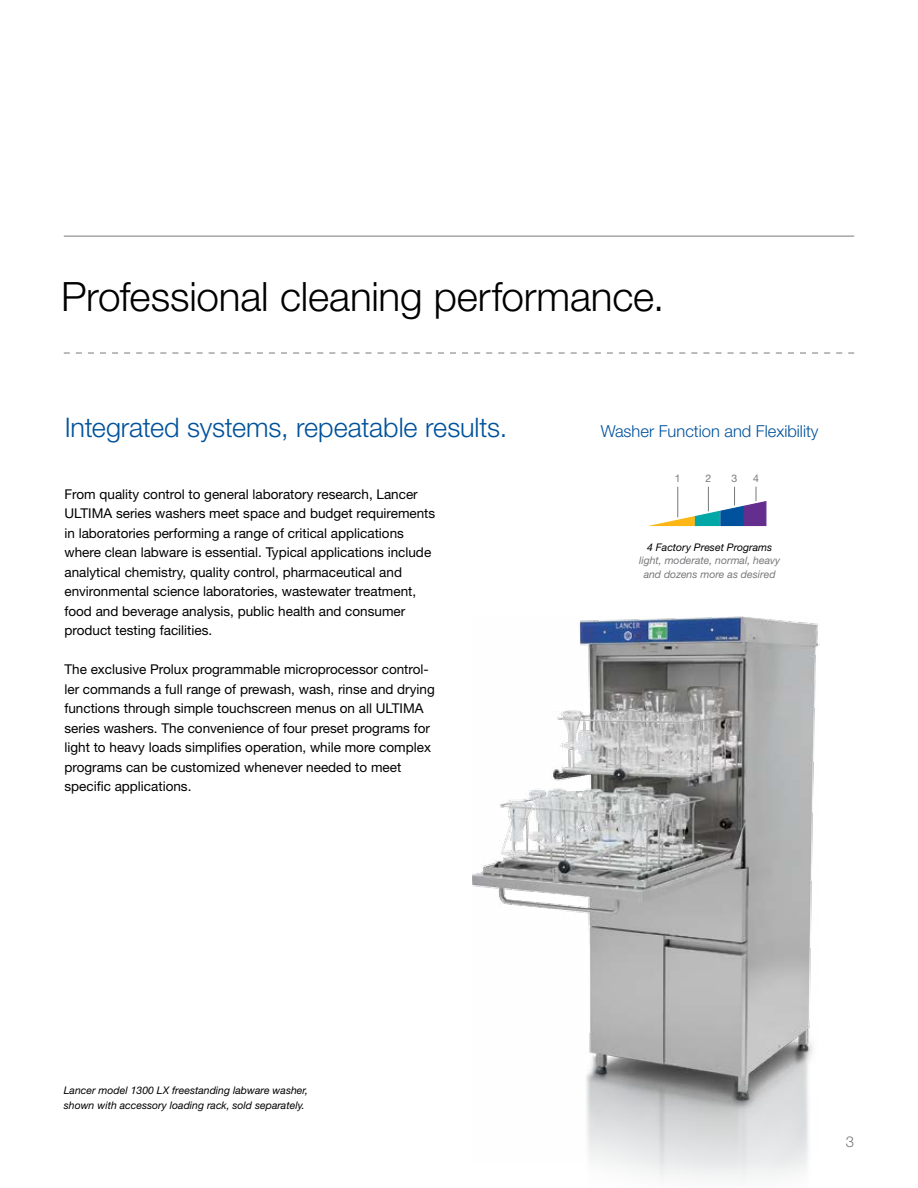
<style>
.page{position:relative;width:918px;height:1188px;background:#fff}
.page>*{position:absolute;margin:0;border:0;box-sizing:border-box;transform-origin:0 0}
.t1{font:300 40.5px "Helvetica Neue LT Std";letter-spacing:-.005em;color:#000}
.t2{font:300 27px "Helvetica Neue LT Std";letter-spacing:-.005em;color:#00529c}
.t3{font:300 16.5px "Helvetica Neue LT Std";color:#00529c}
.t4{font:300 15px "Helvetica Neue LT Std";color:#77787b}
.t5{font:13.5px/19.5px "Helvetica Neue LT Std";color:#000}
.t6{font:italic 10.5px/15px "Helvetica Neue LT Std";color:#000}
.t7{font:italic 10.5px/13.5px "Helvetica Neue LT Std";color:#77787b;text-align:center}
.t8{font:10.5px "Helvetica Neue LT Std";color:#77787b}
</style>
<div class="page">
<img style="left:472px;top:617px;width:348px;height:563px">
<hr style="left:64px;top:236px;width:790px;height:1px;background:#77787b">
<svg style="left:64px;top:353px;width:790px;height:1px"></svg>
<svg style="left:648px;top:487px;width:118px;height:39px"></svg>
<h1 class="t1" style="left:61px;top:272px;width:605px">Professional cleaning performance.</h1>
<h2 class="t2" style="left:65px;top:411px;width:444px">Integrated systems, repeatable results.</h2>
<p class="t5" style="left:64px;top:484px;width:372px">From quality control to general laboratory research, Lancer ULTIMA series washers meet space and budget requirements in laboratories performing a range of critical applications where clean labware is essential. Typical applications include analytical chemistry, quality control, pharmaceutical and environmental science laboratories, wastewater treatment, food and beverage analysis, public health and consumer product testing facilities.</p>
<p class="t5" style="left:64px;top:659px;width:372px">The exclusive Prolux programmable microprocessor control&shy;ler commands a full range of prewash, wash, rinse and drying functions through simple touchscreen menus on all ULTIMA series washers. The convenience of four preset programs for light to heavy loads simplifies operation, while more complex programs can be customized whenever needed to meet specific applications.</p>
<p class="t3" style="left:601px;top:421px;width:219px">Washer Function and Flexibility</p>
<p class="t8" style="left:675px;top:472px;width:7px">1</p>
<p class="t8" style="left:705px;top:472px;width:7px">2</p>
<p class="t8" style="left:732px;top:472px;width:7px">3</p>
<p class="t8" style="left:753px;top:472px;width:7px">4</p>
<p class="t6" style="left:647px;top:540px;width:127px">4 Factory Preset Programs</p>
<p class="t7" style="left:639px;top:554px;width:143px">light, moderate, normal, heavy and dozens more as desired</p>
<p class="t6" style="left:64px;top:1083px;width:246px">Lancer model 1300 LX freestanding labware washer, shown with accessory loading rack, sold separately.</p>
<p class="t4" style="left:846px;top:1132px;width:10px">3</p>
</div>
